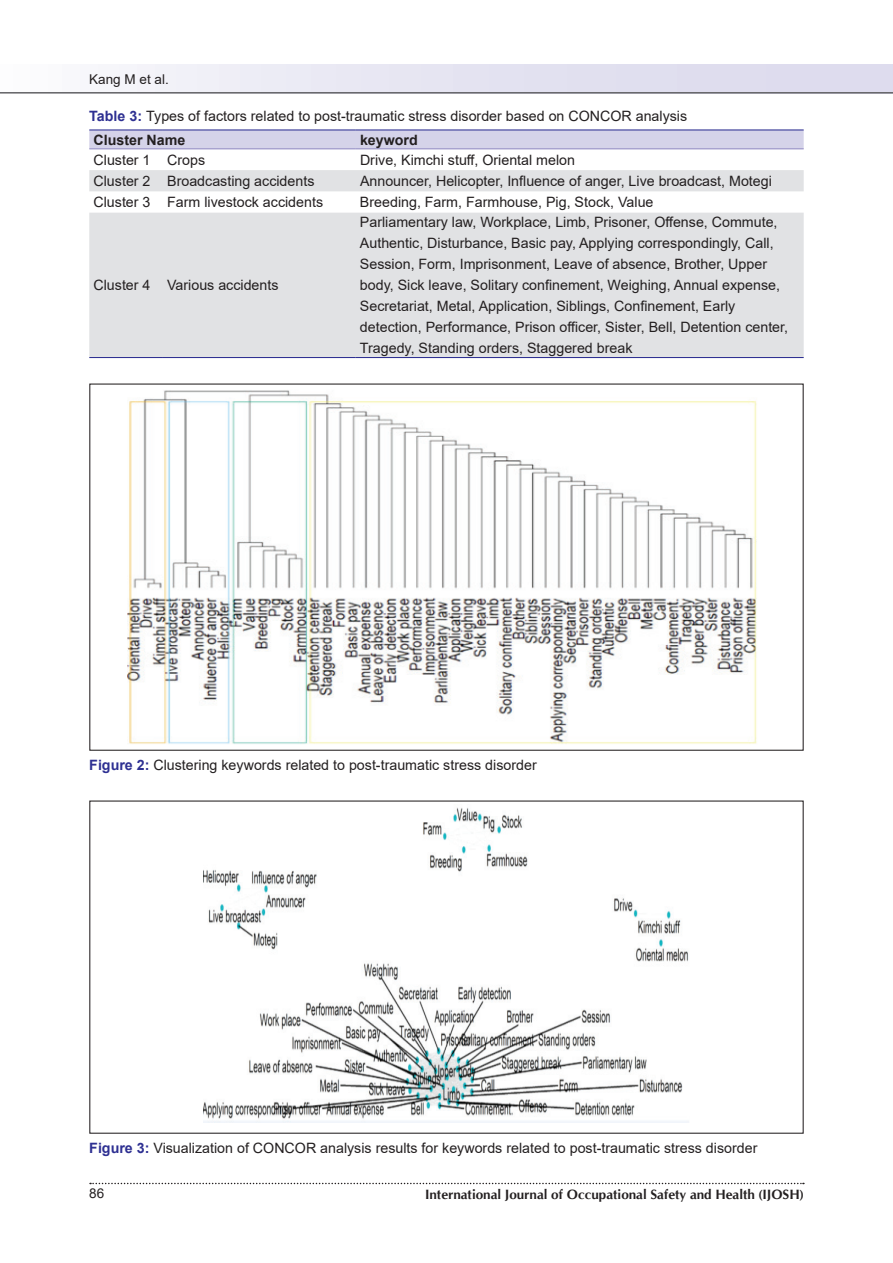
<style>
.page{position:relative;width:893px;height:1263px;background:#fff}
.page>*{position:absolute;margin:0;border:0;box-sizing:border-box;transform-origin:0 0}
.t1{font:14.25px/21px "Arial";color:#231f20}
.t2{font:700 14.25px "Arial";color:#231f20}
.t3{font:700 13.5px "CG Omega";color:#231f20}
.t4{font:13.5px "Arial";color:#231f20}
.s1{font-weight:700;color:#2e3092}
.s2{font-weight:700}
</style>
<div class="page">
<div style="left:0;top:65px;width:893px;height:29px;background:linear-gradient(to right,#f8f8fb,#d8d6eb)"></div>
<svg style="left:90px;top:1183px;width:714px;height:1px"></svg>
<hr style="left:0;top:92px;width:893px;height:2px;background:#636366">
<div style="left:89px;top:130px;width:715px;height:18px;background:#d5d3e9"></div>
<svg style="left:89px;top:170px;width:715px;height:187px;background:#e4e5e7"></svg>
<hr style="left:89px;top:129px;width:74px;height:1px;background:#2e3092">
<hr style="left:163px;top:129px;width:193px;height:1px;background:#2e3092">
<hr style="left:356px;top:129px;width:448px;height:1px;background:#2e3092">
<hr style="left:89px;top:148px;width:74px;height:1px;background:#908ac2">
<hr style="left:163px;top:148px;width:193px;height:1px;background:#908ac2">
<hr style="left:356px;top:148px;width:448px;height:1px;background:#908ac2">
<hr style="left:89px;top:357px;width:74px;height:1px;background:#2e3092">
<hr style="left:163px;top:357px;width:193px;height:1px;background:#2e3092">
<hr style="left:356px;top:357px;width:448px;height:1px;background:#2e3092">
<img style="left:127px;top:390px;width:630px;height:354px">
<img style="left:203px;top:807px;width:486px;height:316px">
<p class="t4" style="left:89px;top:70px;width:81px">Kang M et al.</p>
<p class="t1" style="left:89px;top:104px;width:599px;line-height:23.7px"><span class="s1">Table 3:</span> Types of factors related to post-traumatic stress disorder based on CONCOR analysis<br><span class="s2">Cluster Name</span></p>
<p class="t2" style="left:360px;top:130px;width:59px">keyword</p>
<p class="t1" style="left:94px;top:149px;width:113px">Cluster 1 Crops</p>
<p class="t1" style="left:360px;top:149px;width:217px">Drive, Kimchi stuff, Oriental melon</p>
<p class="t1" style="left:94px;top:170px;width:222px">Cluster 2 Broadcasting accidents</p>
<p class="t1" style="left:360px;top:170px;width:413px">Announcer, Helicopter, Influence of anger, Live broadcast, Motegi</p>
<p class="t1" style="left:94px;top:192px;width:231px">Cluster 3 Farm livestock accidents</p>
<p class="t1" style="left:360px;top:192px;width:295px">Breeding, Farm, Farmhouse, Pig, Stock, Value</p>
<p class="t1" style="left:94px;top:275px;width:187px">Cluster 4 Various accidents</p>
<p class="t1" style="left:360px;top:212px;width:430px">Parliamentary law, Workplace, Limb, Prisoner, Offense, Commute, Authentic, Disturbance, Basic pay, Applying correspondingly, Call, Session, Form, Imprisonment, Leave of absence, Brother, Upper body, Sick leave, Solitary confinement, Weighing, Annual expense, Secretariat, Metal, Application, Siblings, Confinement, Early detection, Performance, Prison officer, Sister, Bell, Detention center, Tragedy, Standing orders, Staggered break</p>
<p class="t1" style="left:89px;top:754px;width:449px"><span class="s1">Figure 2:</span> Clustering keywords related to post-traumatic stress disorder</p>
<p class="t1" style="left:89px;top:1137px;width:670px"><span class="s1">Figure 3:</span> Visualization of CONCOR analysis results for keywords related to post-traumatic stress disorder</p>
<p class="t4" style="left:89px;top:1184px;width:17px">86</p>
<p class="t3" style="left:425px;top:1185px;width:380px">International Journal of Occupational Safety and Health (IJOSH)</p>
</div>
